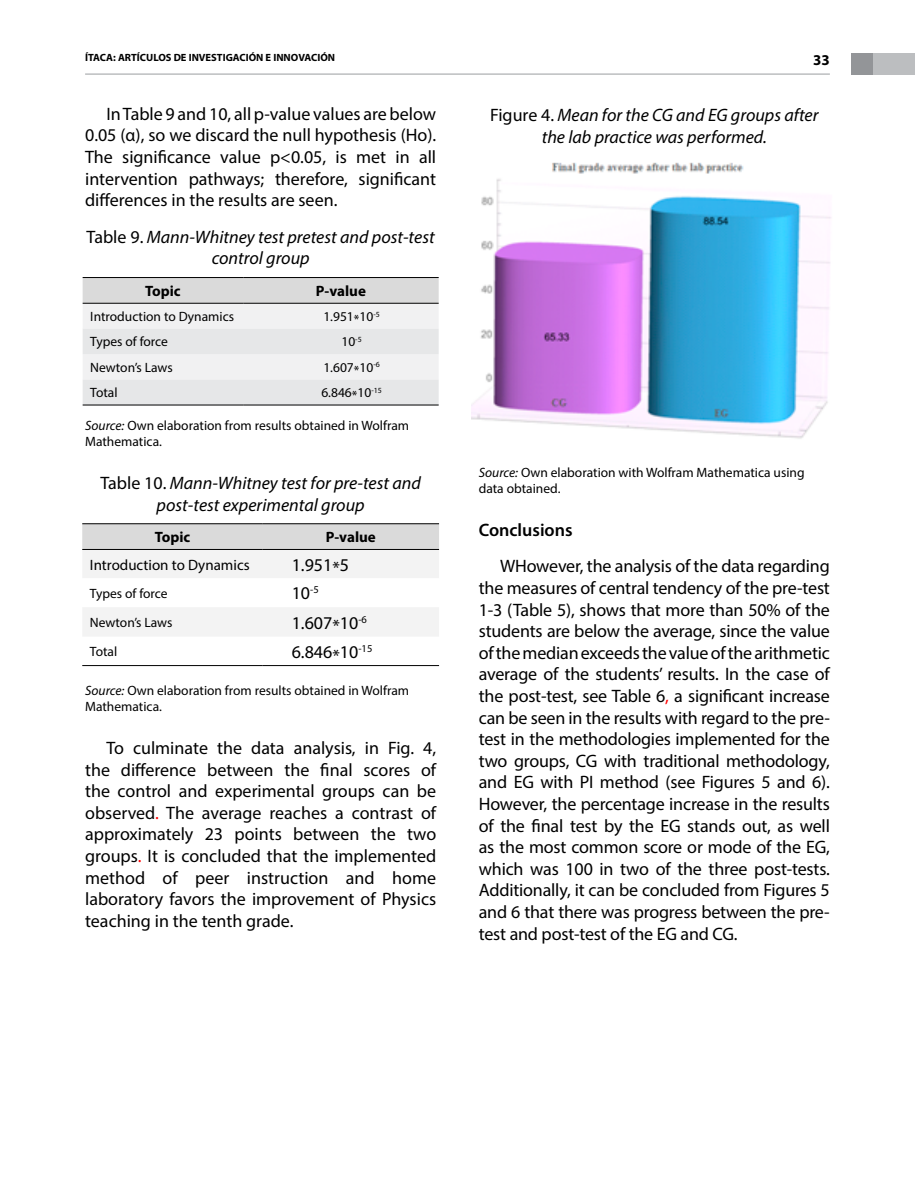
<style>
.page{position:relative;width:915px;height:1191px;background:#fff}
.page>*{position:absolute;margin:0;border:0;box-sizing:border-box;transform-origin:0 0}
.t1{font:18px/21.6px "Myriad Pro";color:#000;text-align:justify}
.t2{font:italic 18px/21.6px "Myriad Pro";color:#000;text-align:center}
.t3{font:600 18px "Myriad Pro";color:#000}
.t4{font:700 15px "Myriad Pro";color:#000}
.t5{font:15px "Myriad Pro";color:#000}
.t6{font:13.5px/16.2px "Myriad Pro";color:#000}
.t7{font:700 10.5px "Myriad Pro";color:#000}
.s1{font-style:normal}
.s2{font-style:italic}
.s3{color:#f00}
</style>
<div class="page">
<hr style="left:85px;top:73px;width:744px;height:2px;background:#bcbec0">
<div style="left:850px;top:54px;width:64px;height:21px;background:#bcbec0"></div>
<div style="left:850px;top:54px;width:22px;height:21px;background:#939598"></div>
<svg style="left:83px;top:278px;width:355px;height:127px"></svg>
<hr style="left:83px;top:277px;width:160px;height:1px;background:#000">
<hr style="left:243px;top:277px;width:195px;height:1px;background:#000">
<hr style="left:83px;top:303px;width:160px;height:1px;background:#000">
<hr style="left:243px;top:303px;width:195px;height:1px;background:#000">
<hr style="left:83px;top:405px;width:160px;height:1px;background:#000">
<hr style="left:243px;top:405px;width:195px;height:1px;background:#000">
<svg style="left:82px;top:524px;width:357px;height:112px"></svg>
<hr style="left:82px;top:523px;width:181px;height:1px;background:#000">
<hr style="left:263px;top:523px;width:176px;height:1px;background:#000">
<hr style="left:82px;top:549px;width:181px;height:1px;background:#000">
<hr style="left:263px;top:549px;width:176px;height:1px;background:#000">
<hr style="left:82px;top:665px;width:181px;height:1px;background:#000">
<hr style="left:263px;top:665px;width:176px;height:1px;background:#000">
<img style="left:471px;top:162px;width:360px;height:277px">
<p class="t7" style="left:85px;top:51px;width:251px">ÍTACA: ARTÍCULOS DE INVESTIGACIÓN E INNOVACIÓN</p>
<p class="t4" style="left:812px;top:50px;width:18px">33</p>
<p class="t1" style="left:85px;top:103px;width:352px;text-indent:21px">In Table 9 and 10, all p-value values are below 0.05 (α), so we discard the null hypothesis (Ho).<br>The significance value p&lt;0.05, is met in all intervention pathways; therefore, significant differences in the results are seen.</p>
<p class="t2" style="left:87px;top:226px;width:349px"><span class="s1">Table 9.</span> Mann-Whitney test pretest and post-test control group</p>
<p class="t4" style="left:145px;top:281px;width:37px">Topic</p>
<p class="t4" style="left:316px;top:281px;width:51px">P-value</p>
<p class="t6" style="left:90px;top:308px;width:145px">Introduction to Dynamics</p>
<p class="t6" style="left:323px;top:308px;width:58px">1.951*10<sup>-5</sup></p>
<p class="t6" style="left:90px;top:334px;width:79px">Types of force</p>
<p class="t6" style="left:341px;top:334px;width:22px">10<sup>-5</sup></p>
<p class="t6" style="left:90px;top:359px;width:84px">Newton’s Laws</p>
<p class="t6" style="left:323px;top:359px;width:58px">1.607*10<sup>-6</sup></p>
<p class="t6" style="left:90px;top:384px;width:29px">Total</p>
<p class="t6" style="left:321px;top:384px;width:62px">6.846*10<sup>-15</sup></p>
<p class="t6" style="left:85px;top:417px;width:325px"><span class="s2">Source:</span> Own elaboration from results obtained in Wolfram<br>Mathematica.</p>
<p class="t2" style="left:100px;top:472px;width:322px"><span class="s1">Table 10.</span> Mann-Whitney test for pre-test and post-test experimental group</p>
<p class="t4" style="left:155px;top:527px;width:37px">Topic</p>
<p class="t4" style="left:326px;top:527px;width:51px">P-value</p>
<p class="t5" style="left:90px;top:555px;width:161px">Introduction to Dynamics</p>
<p class="t1" style="left:291px;top:553px;width:59px">1.951*5</p>
<p class="t6" style="left:90px;top:585px;width:79px">Types of force</p>
<p class="t1" style="left:291px;top:582px;width:29px">10<sup>-5</sup></p>
<p class="t6" style="left:90px;top:614px;width:84px">Newton’s Laws</p>
<p class="t1" style="left:291px;top:611px;width:77px">1.607*10<sup>-6</sup></p>
<p class="t6" style="left:90px;top:643px;width:29px">Total</p>
<p class="t1" style="left:291px;top:641px;width:82px">6.846*10<sup>-15</sup></p>
<p class="t6" style="left:85px;top:682px;width:325px"><span class="s2">Source:</span> Own elaboration from results obtained in Wolfram<br>Mathematica.</p>
<p class="t1" style="left:85px;top:737px;width:352px;text-indent:21px">To culminate the data analysis, in Fig. 4, the difference between the final scores of the control and experimental groups can be observed<span class="s3">.</span> The average reaches a contrast of approximately 23 points between the two groups<span class="s3">.</span> It is concluded that the implemented method of peer instruction and home laboratory favors the improvement of Physics teaching in the tenth grade.</p>
<p class="t2" style="left:490px;top:104px;width:330px"><span class="s1">Figure 4.</span> Mean for the CG and EG groups after the lab practice was performed.</p>
<p class="t6" style="left:478px;top:464px;width:327px"><span class="s2">Source:</span> Own elaboration with Wolfram Mathematica using data obtained.</p>
<p class="t3" style="left:478px;top:518px;width:95px">Conclusions</p>
<p class="t1" style="left:478px;top:555px;width:352px;text-indent:21px">WHowever, the analysis of the data regarding the measures of central tendency of the pre-test 1-3 (Table 5), shows that more than 50% of the students are below the average, since the value of the median exceeds the value of the arithmetic average of the students’ results. In the case of the post-test, see Table 6<span class="s3">,</span> a significant increase can be seen in the results with regard to the pre&shy;test in the methodologies implemented for the two groups, CG with traditional methodology, and EG with PI method (see Figures 5 and 6).<br>However, the percentage increase in the results of the final test by the EG stands out, as well as the most common score or mode of the EG, which was 100 in two of the three post-tests.<br>Additionally, it can be concluded from Figures 5 and 6 that there was progress between the pre&shy;test and post-test of the EG and CG.</p>
</div>
